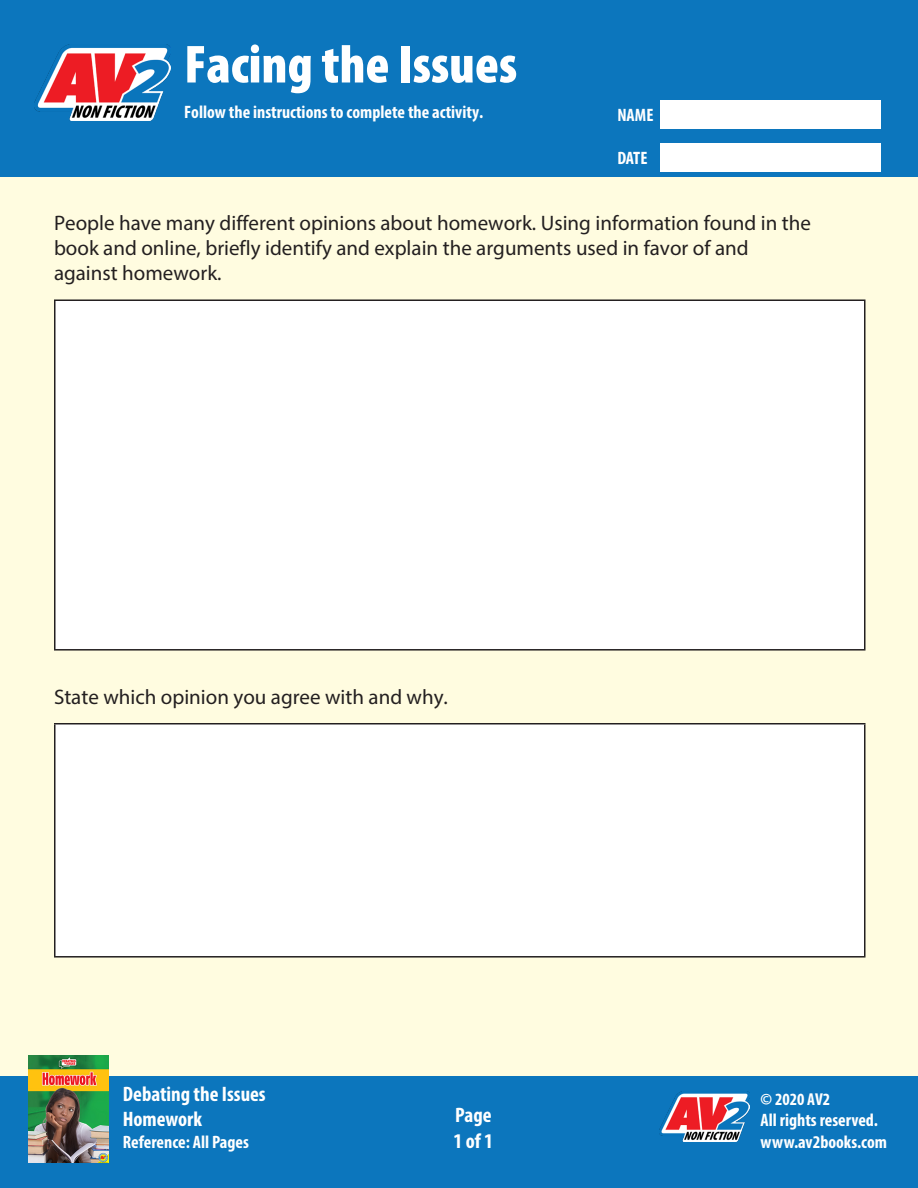
<style>
.page{position:relative;width:918px;height:1188px;background:#fff}
.page>*{position:absolute;margin:0;border:0;box-sizing:border-box;transform-origin:0 0}
.head{font:900 condensed 54px "Myriad Pro";color:#fff}
.ActivityText{font:21px/25.2px "Myriad Pro";color:#231f20}
.t1{font:700 condensed 21px/25.2px "Myriad Pro";color:#fff}
.description{font:700 condensed 18px/21.6px "Myriad Pro";color:#fff}
.t2{font:700 condensed 17.25px "Myriad Pro";color:#fff}
</style>
<div class="page">
<div style="left:0;top:156px;width:918px;height:935px;background:#fffce0"></div>
<div style="left:0;top:0;width:918px;height:177px;background:#0c76bd"></div>
<div style="left:660px;top:100px;width:220px;height:29px;background:#fff"></div>
<div style="left:660px;top:143px;width:220px;height:29px;background:#fff"></div>
<div style="left:0;top:1076px;width:918px;height:112px;background:#0c76bd"></div>
<img style="left:29px;top:1056px;width:80px;height:106px">
<div style="left:55px;top:300px;width:810px;height:350px;background:#fff"></div>
<hr style="left:54px;top:299px;width:812px;height:2px;background:#231f20">
<hr style="left:54px;top:301px;width:2px;height:348px;background:#231f20">
<hr style="left:864px;top:301px;width:2px;height:348px;background:#231f20">
<hr style="left:54px;top:649px;width:812px;height:2px;background:#231f20">
<div style="left:55px;top:724px;width:810px;height:233px;background:#fff"></div>
<hr style="left:54px;top:723px;width:812px;height:1px;background:#231f20">
<hr style="left:54px;top:724px;width:2px;height:232px;background:#231f20">
<hr style="left:864px;top:724px;width:2px;height:232px;background:#231f20">
<hr style="left:54px;top:956px;width:812px;height:2px;background:#231f20">
<img style="left:34px;top:44px;width:136px;height:76px">
<img style="left:659px;top:1091px;width:90px;height:51px">
<p class="head" style="left:184px;top:30px;width:334px">Facing the Issues</p>
<p class="description" style="left:184px;top:100px;width:300px">Follow the instructions to complete the activity.</p>
<p class="description" style="left:617px;top:104px;width:38px">NAME</p>
<p class="description" style="left:617px;top:147px;width:32px">DATE</p>
<p class="ActivityText" style="left:54px;top:210px;width:759px">People have many different opinions about homework. Using information found in the book and online, briefly identify and explain the arguments used in favor of and against homework.</p>
<p class="ActivityText" style="left:54px;top:684px;width:396px">State which opinion you agree with and why.</p>
<p class="t1" style="left:123px;top:1081px;width:144px">Debating the Issues<br>Homework</p>
<p class="t1" style="left:455px;top:1102px;width:38px">Page</p>
<p class="description" style="left:123px;top:1130px;width:128px">Reference: All Pages</p>
<p class="t1" style="left:454px;top:1127px;width:41px">1 of 1</p>
<p class="t2" style="left:761px;top:1088px;width:71px">© 2020 AV2</p>
<p class="description" style="left:761px;top:1109px;width:128px">All rights reserved. www.av2books.com</p>
</div>
